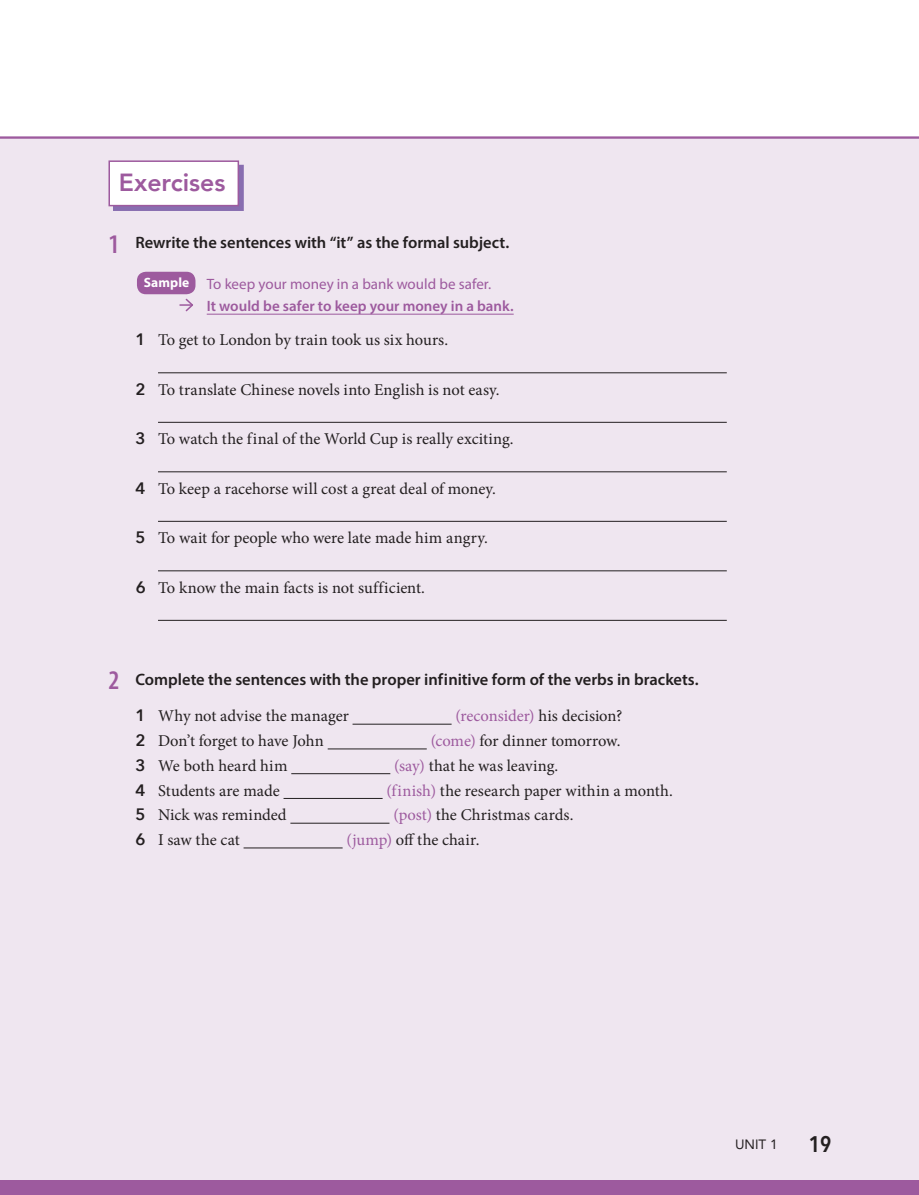
<style>
.page{position:relative;width:919px;height:1195px;background:#fff}
.page>*{position:absolute;margin:0;border:0;box-sizing:border-box;transform-origin:0 0}
.t1{font:800 24.75px "Avenir";color:#9d5a9e}
.t2{font:600 22.5px "Avenir Next Condensed";color:#231f20}
.t3{font:16.5px "Minion Pro";color:#231f20}
.t4{font:600 16.5px "Myriad Pro";color:#231f20}
.t5{font:16.5px "Minion Pro";color:#9d5a9e}
.t6{font:600 15px/22.5px "Myriad Pro";color:#9d5a9e}
.t7{font:13.5px "Avenir";color:#231f20}
.s1{font-stretch:condensed;font-size:27px;color:#9d5a9e}
.s2{font-weight:700;font-size:13.5px;color:#fff}
.s3{font-weight:400}
.s4{font-family:"Avenir Next";font-weight:600}
.s5{color:#231f20}
.s6{color:#9d5a9e}
</style>
<div class="page">
<div style="left:0;top:136px;width:918px;height:1059px;background:#efe6f0"></div>
<hr style="left:0;top:136px;width:918px;height:3px;background:#9d5a9e">
<div style="left:2px;top:1180px;width:916px;height:15px;background:#9d5a9e"></div>
<hr style="left:158px;top:372px;width:568px;height:1px;background:#231f20">
<hr style="left:158px;top:422px;width:568px;height:1px;background:#231f20">
<hr style="left:158px;top:471px;width:568px;height:1px;background:#231f20">
<hr style="left:158px;top:521px;width:568px;height:1px;background:#231f20">
<hr style="left:158px;top:570px;width:568px;height:1px;background:#231f20">
<hr style="left:158px;top:620px;width:568px;height:1px;background:#231f20">
<div style="left:113px;top:165px;width:130px;height:46px;background:#886db0"></div>
<div style="left:109px;top:161px;width:129px;height:45px;background:#fff"></div>
<div style="left:108px;top:160px;width:131px;height:46px;border:2px solid #9d5a9e"></div>
<hr style="left:352px;top:724px;width:99px;height:1px;background:#231f20">
<hr style="left:327px;top:749px;width:99px;height:1px;background:#231f20">
<hr style="left:291px;top:773px;width:99px;height:1px;background:#231f20">
<hr style="left:283px;top:798px;width:99px;height:1px;background:#231f20">
<hr style="left:290px;top:823px;width:99px;height:1px;background:#231f20">
<hr style="left:243px;top:848px;width:99px;height:1px;background:#231f20">
<div style="left:137px;top:272px;width:58px;height:22px;background:#9d5a9e;border-radius:9px"></div>
<hr style="left:207px;top:314px;width:306px;height:1px;background:#9d5a9e">
<svg style="left:180px;top:298px;width:13px;height:14px"></svg>
<svg style="left:0;top:1180px;width:2px;height:15px"></svg>
<h1 class="t1" style="left:119px;top:163px;width:108px">Exercises</h1>
<p class="t4" style="left:108px;top:232px;width:402px"><span class="s1">1</span> Rewrite the sentences with “it” as the formal subject.</p>
<p class="t6" style="left:207px;top:272px;width:308px;text-indent:-63px"><span class="s2">Sample</span> <span class="s3">To keep your money in a bank would be safer.<br></span>It would be safer to keep your money in a bank.</p>
<p class="t3" style="left:135px;top:329px;width:314px"><span class="s4">1</span> To get to London by train took us six hours.</p>
<p class="t3" style="left:135px;top:378px;width:365px"><span class="s4">2</span> To translate Chinese novels into English is not easy.</p>
<p class="t3" style="left:135px;top:428px;width:379px"><span class="s4">3</span> To watch the final of the World Cup is really exciting.</p>
<p class="t3" style="left:136px;top:477px;width:362px"><span class="s4">4</span> To keep a racehorse will cost a great deal of money.</p>
<p class="t3" style="left:136px;top:527px;width:354px"><span class="s4">5</span> To wait for people who were late made him angry.</p>
<p class="t3" style="left:136px;top:576px;width:291px"><span class="s4">6</span> To know the main facts is not sufficient.</p>
<p class="t4" style="left:108px;top:669px;width:591px"><span class="s1">2</span> Complete the sentences with the proper infinitive form of the verbs in brackets.</p>
<p class="t3" style="left:135px;top:705px;width:215px"><span class="s4">1</span> Why not advise the manager</p>
<p class="t5" style="left:455px;top:705px;width:168px">(reconsider) <span class="s5">his decision?</span></p>
<p class="t3" style="left:135px;top:730px;width:190px"><span class="s4">2</span> Don’t forget to have John</p>
<p class="t3" style="left:430px;top:730px;width:191px"><span class="s6">(come)</span> for dinner tomorrow.</p>
<p class="t3" style="left:135px;top:754px;width:153px"><span class="s4">3</span> We both heard him</p>
<p class="t3" style="left:394px;top:754px;width:165px"><span class="s6">(say)</span> that he was leaving.</p>
<p class="t3" style="left:135px;top:779px;width:146px"><span class="s4">4</span> Students are made</p>
<p class="t3" style="left:386px;top:779px;width:288px"><span class="s6">(finish)</span> the research paper within a month.</p>
<p class="t3" style="left:135px;top:804px;width:153px"><span class="s4">5</span> Nick was reminded</p>
<p class="t3" style="left:393px;top:804px;width:182px"><span class="s6">(post)</span> the Christmas cards.</p>
<p class="t3" style="left:135px;top:829px;width:106px"><span class="s4">6</span> I saw the cat</p>
<p class="t3" style="left:346px;top:829px;width:134px"><span class="s6">(jump)</span> off the chair.</p>
<p class="t7" style="left:735px;top:1134px;width:44px">UNIT 1</p>
<h2 class="t2" style="left:808px;top:1125px;width:24px">19</h2>
</div>
